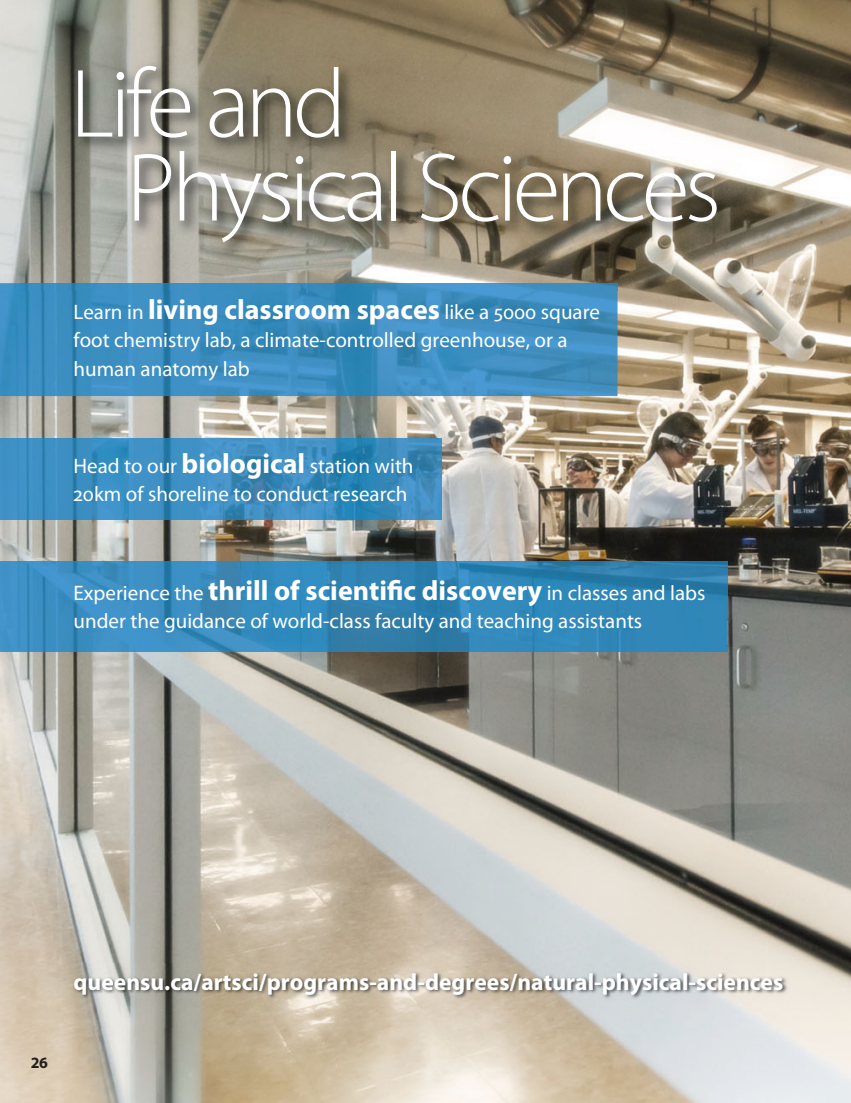
<style>
.page{position:relative;width:851px;height:1103px;background:#fff}
.page>*{position:absolute;margin:0;border:0;box-sizing:border-box;transform-origin:0 0}
.t1{font:300 98px/84px "Myriad Pro";letter-spacing:-.05em;color:#fff}
.t2{font:700 23.62px "Myriad Pro";color:#fff}
.t3{font:21px/28px "Myriad Pro";color:#fff}
.t4{font:700 15.75px "Myriad Pro";color:#231f20}
.s1{font-weight:700;font-size:28px}
</style>
<div class="page">
<img style="left:0;top:0;width:850px;height:1102px">
<img style="left:21px;top:46px;width:763px;height:245px">
<img style="left:66px;top:963px;width:784px;height:64px">
<img style="left:0;top:283px;width:617px;height:113px">
<img style="left:21px;top:283px;width:596px;height:8px">
<img style="left:0;top:438px;width:441px;height:81px">
<img style="left:0;top:561px;width:727px;height:90px">
<h1 class="t1" style="left:126px;top:70px;width:596px;text-indent:-56px">Life and<br>Physical Sciences</h1>
<p class="t3" style="left:74px;top:300px;width:528px">Learn in <span class="s1">living classroom spaces</span> like a 5000 square foot chemistry lab, a climate-controlled greenhouse, or a human anatomy lab</p>
<p class="t3" style="left:74px;top:453px;width:341px">Head to our <span class="s1">biological</span> station with<br>20km of shoreline to conduct research</p>
<p class="t3" style="left:73px;top:581px;width:633px">Experience the <span class="s1">thrill of scientific discovery</span> in classes and labs under the guidance of world-class faculty and teaching assistants</p>
<p class="t4" style="left:32px;top:1056px;width:18px">26</p>
<p class="t2" style="left:74px;top:973px;width:711px">queensu.ca/artsci/programs-and-degrees/natural-physical-sciences</p>
</div>
